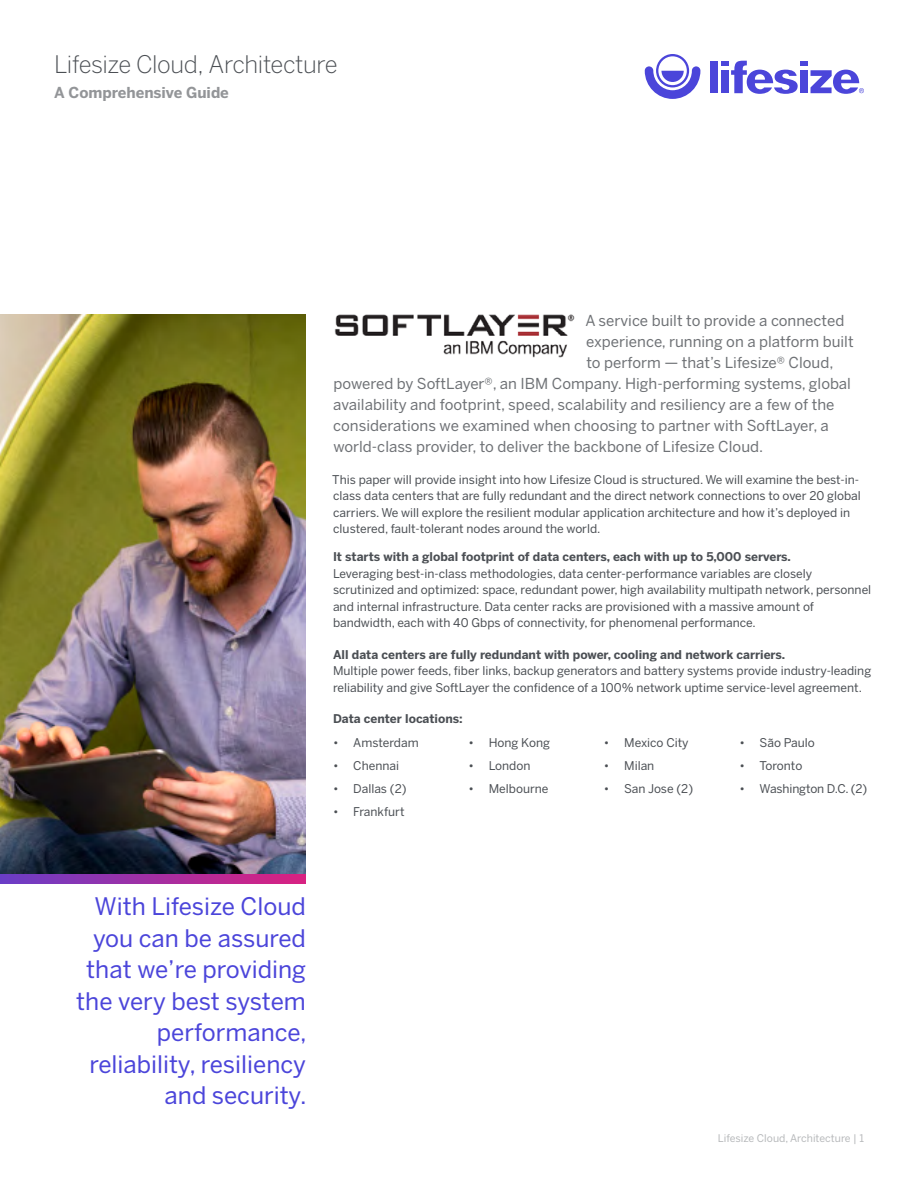
<style>
.page{position:relative;width:918px;height:1188px;background:#fff}
.page>*{position:absolute;margin:0;border:0;box-sizing:border-box;transform-origin:0 0}
.t1{font:24px/31.5px "Benton Sans";color:#4b45da;text-align:right}
.t2{font:300 24px "Benton Sans";letter-spacing:-.02em;color:#4b4f54}
.t3{font:15px "Benton Sans";color:#6f7276}
.t4{font:700 15px "Benton Sans";letter-spacing:-.005em;color:#939598}
.t5{font:12px/16.5px "Benton Sans";color:#4b4f54}
.t6{font:700 12px "Benton Sans";color:#4b4f54}
.t7{font:10.5px "Benton Sans";color:#b7b9bb}
</style>
<div class="page">
<svg style="left:645px;top:54px;width:55px;height:45px"></svg>
<div style="left:721px;top:61px;width:8px;height:5px;background:#4b45da"></div>
<div style="left:721px;top:70px;width:8px;height:23px;background:#4b45da"></div>
<div style="left:710px;top:61px;width:8px;height:32px;background:#4b45da"></div>
<div style="left:800px;top:61px;width:8px;height:5px;background:#4b45da"></div>
<div style="left:800px;top:70px;width:8px;height:23px;background:#4b45da"></div>
<svg style="left:811px;top:70px;width:53px;height:24px"></svg>
<svg style="left:731px;top:61px;width:67px;height:33px"></svg>
<img style="left:0;top:314px;width:306px;height:560px">
<svg style="left:0;top:874px;width:306px;height:9px;background:#a22ea2"></svg>
<img style="left:334px;top:314px;width:241px;height:44px">
<h1 class="t2" style="left:54px;top:50px;width:285px">Lifesize Cloud, Architecture</h1>
<p class="t4" style="left:54px;top:83px;width:176px">A Comprehensive Guide</p>
<p class="t3" style="left:585px;top:312px;width:261px">A service built to provide a connected</p>
<p class="t3" style="left:586px;top:333px;width:269px">experience, running on a platform built</p>
<p class="t3" style="left:586px;top:354px;width:249px">to perform — that’s Lifesize® Cloud,</p>
<p class="t3" style="left:334px;top:375px;width:519px">powered by SoftLayer®, an IBM Company. High-performing systems, global</p>
<p class="t3" style="left:333px;top:396px;width:503px">availability and footprint, speed, scalability and resiliency are a few of the</p>
<p class="t3" style="left:333px;top:417px;width:497px">considerations we examined when choosing to partner with SoftLayer, a</p>
<p class="t3" style="left:333px;top:438px;width:431px">world-class provider, to deliver the backbone of Lifesize Cloud.</p>
<p class="t5" style="left:332px;top:471px;width:530px">This paper will provide insight into how Lifesize Cloud is structured. We will examine the best-in&shy;class data centers that are fully redundant and the direct network connections to over 20 global carriers. We will explore the resilient modular application architecture and how it’s deployed in clustered, fault-tolerant nodes around the world.</p>
<p class="t6" style="left:333px;top:550px;width:459px">It starts with a global footprint of data centers, each with up to 5,000 servers.</p>
<p class="t5" style="left:333px;top:565px;width:540px">Leveraging best-in-class methodologies, data center-performance variables are closely scrutinized and optimized: space, redundant power, high availability multipath network, personnel and internal infrastructure. Data center racks are provisioned with a massive amount of bandwidth, each with 40 Gbps of connectivity, for phenomenal performance.</p>
<p class="t6" style="left:333px;top:647px;width:454px">All data centers are fully redundant with power, cooling and network carriers.</p>
<p class="t5" style="left:333px;top:663px;width:540px">Multiple power feeds, fiber links, backup generators and battery systems provide industry-leading reliability and give SoftLayer the confidence of a 100% network uptime service-level agreement.</p>
<p class="t6" style="left:333px;top:712px;width:131px">Data center locations:</p>
<p class="t5" style="left:333px;top:734px;width:87px">• Amsterdam</p>
<p class="t5" style="left:333px;top:757px;width:68px">• Chennai</p>
<p class="t5" style="left:333px;top:780px;width:75px">• Dallas (2)</p>
<p class="t5" style="left:333px;top:804px;width:73px">• Frankfurt</p>
<p class="t5" style="left:739px;top:734px;width:77px">• São Paulo</p>
<p class="t5" style="left:739px;top:757px;width:65px">• Toronto</p>
<p class="t5" style="left:739px;top:780px;width:130px">• Washington D.C. (2)</p>
<p class="t5" style="left:604px;top:734px;width:86px">• Mexico City</p>
<p class="t5" style="left:604px;top:757px;width:52px">• Milan</p>
<p class="t5" style="left:604px;top:780px;width:91px">• San Jose (2)</p>
<p class="t5" style="left:468px;top:734px;width:83px">• Hong Kong</p>
<p class="t5" style="left:468px;top:757px;width:63px">• London</p>
<p class="t5" style="left:468px;top:780px;width:82px">• Melbourne</p>
<h1 class="t1" style="left:76px;top:891px;width:232px">With Lifesize Cloud you can be assured that we’re providing the very best system performance, reliability, resiliency and security.</h1>
<p class="t7" style="left:718px;top:1132px;width:148px">Lifesize Cloud, Architecture | 1</p>
</div>
